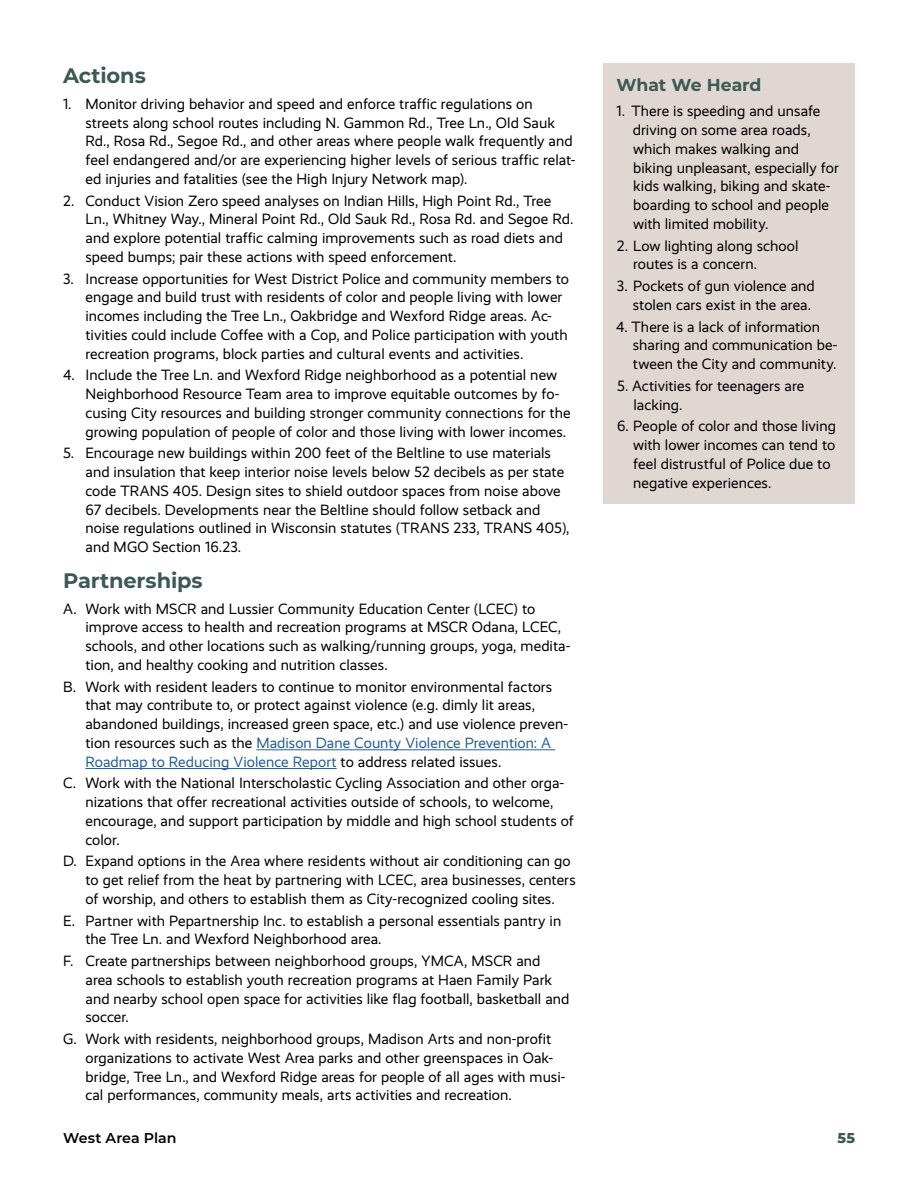
<style>
.page{position:relative;width:918px;height:1188px;background:#fff}
.page>*{position:absolute;margin:0;border:0;box-sizing:border-box;transform-origin:0 0}
.t1{font:700 21px "Montserrat";letter-spacing:-.01em;color:#3c5956}
.t2{font:700 17.25px "Montserrat";letter-spacing:-.005em;color:#3c5956}
.t3{font:15px/18.8px "Realist";letter-spacing:.005em;color:#000}
.t4{font:600 14.25px "Montserrat";color:#000}
.t5{font:800 14.25px "Montserrat";color:#3c5956}
.s1{color:#215e9e}
</style>
<div class="page">
<hr style="left:256px;top:749px;width:299px;height:1px;background:#215e9e">
<hr style="left:86px;top:768px;width:251px;height:1px;background:#215e9e">
<div style="left:603px;top:63px;width:252px;height:441px;background:#e0d7d2"></div>
<h1 class="t1" style="left:63px;top:61px;width:84px">Actions</h1>
<p class="t3" style="left:86px;top:94px;width:491px;text-indent:-22px">1. Monitor driving behavior and speed and enforce traffic regulations on streets along school routes including N. Gammon Rd., Tree Ln., Old Sauk Rd., Rosa Rd., Segoe Rd., and other areas where people walk frequently and feel endangered and/or are experiencing higher levels of serious traffic relat&shy;ed injuries and fatalities (see the High Injury Network map).</p>
<p class="t3" style="left:86px;top:191px;width:489px;text-indent:-22px">2. Conduct Vision Zero speed analyses on Indian Hills, High Point Rd., Tree Ln., Whitney Way., Mineral Point Rd., Old Sauk Rd., Rosa Rd. and Segoe Rd. and explore potential traffic calming improvements such as road diets and speed bumps; pair these actions with speed enforcement.</p>
<p class="t3" style="left:86px;top:269px;width:485px;text-indent:-22px">3. Increase opportunities for West District Police and community members to engage and build trust with residents of color and people living with lower incomes including the Tree Ln., Oakbridge and Wexford Ridge areas. Ac&shy;tivities could include Coffee with a Cop, and Police participation with youth recreation programs, block parties and cultural events and activities.</p>
<p class="t3" style="left:86px;top:366px;width:487px;text-indent:-22px">4. Include the Tree Ln. and Wexford Ridge neighborhood as a potential new Neighborhood Resource Team area to improve equitable outcomes by fo&shy;cusing City resources and building stronger community connections for the growing population of people of color and those living with lower incomes.</p>
<p class="t3" style="left:86px;top:444px;width:486px;text-indent:-22px">5. Encourage new buildings within 200 feet of the Beltline to use materials and insulation that keep interior noise levels below 52 decibels as per state code TRANS 405. Design sites to shield outdoor spaces from noise above 67 decibels. Developments near the Beltline should follow setback and noise regulations outlined in Wisconsin statutes (TRANS 233, TRANS 405), and MGO Section 16.23.</p>
<h1 class="t1" style="left:63px;top:565px;width:141px">Partnerships</h1>
<p class="t3" style="left:86px;top:599px;width:487px;text-indent:-22px">A. Work with MSCR and Lussier Community Education Center (LCEC) to improve access to health and recreation programs at MSCR Odana, LCEC, schools, and other locations such as walking/running groups, yoga, medita&shy;tion, and healthy cooking and nutrition classes.</p>
<p class="t3" style="left:86px;top:677px;width:484px;text-indent:-22px">B. Work with resident leaders to continue to monitor environmental factors that may contribute to, or protect against violence (e.g. dimly lit areas, abandoned buildings, increased green space, etc.) and use violence preven&shy;tion resources such as the <span class="s1">Madison Dane County Violence Prevention: A Roadmap to Reducing Violence Report</span> to address related issues.</p>
<p class="t3" style="left:86px;top:774px;width:490px;text-indent:-22px">C. Work with the National Interscholastic Cycling Association and other orga&shy;nizations that offer recreational activities outside of schools, to welcome, encourage, and support participation by middle and high school students of color.</p>
<p class="t3" style="left:86px;top:852px;width:492px;text-indent:-22px">D. Expand options in the Area where residents without air conditioning can go to get relief from the heat by partnering with LCEC, area businesses, centers of worship, and others to establish them as City-recognized cooling sites.</p>
<p class="t3" style="left:86px;top:911px;width:477px;text-indent:-22px">E. Partner with Pepartnership Inc. to establish a personal essentials pantry in the Tree Ln. and Wexford Neighborhood area.</p>
<p class="t3" style="left:86px;top:952px;width:486px;text-indent:-22px">F. Create partnerships between neighborhood groups, YMCA, MSCR and area schools to establish youth recreation programs at Haen Family Park and nearby school open space for activities like flag football, basketball and soccer.</p>
<p class="t3" style="left:86px;top:1030px;width:482px;text-indent:-22px">G. Work with residents, neighborhood groups, Madison Arts and non-profit organizations to activate West Area parks and other greenspaces in Oak&shy;bridge, Tree Ln., and Wexford Ridge areas for people of all ages with musi&shy;cal performances, community meals, arts activities and recreation.</p>
<p class="t2" style="left:616px;top:72px;width:147px">What We Heard</p>
<p class="t3" style="left:633px;top:102px;width:208px;text-indent:-16px">1. There is speeding and unsafe driving on some area roads, which makes walking and biking unpleasant, especially for kids walking, biking and skate&shy;boarding to school and people with limited mobility.</p>
<p class="t3" style="left:633px;top:236px;width:167px;text-indent:-16px">2. Low lighting along school routes is a concern.</p>
<p class="t3" style="left:617px;top:277px;width:199px;text-align:right">3. Pockets of gun violence and stolen cars exist in the area.</p>
<p class="t3" style="left:633px;top:317px;width:206px;text-indent:-17px">4. There is a lack of information sharing and communication be&shy;tween the City and community.</p>
<p class="t3" style="left:633px;top:377px;width:172px;text-indent:-16px">5. Activities for teenagers are lacking.</p>
<p class="t3" style="left:633px;top:417px;width:204px;text-indent:-16px">6. People of color and those living with lower incomes can tend to feel distrustful of Police due to negative experiences.</p>
<p class="t4" style="left:63px;top:1128px;width:115px">West Area Plan</p>
<p class="t5" style="left:837px;top:1127px;width:19px">55</p>
</div>
